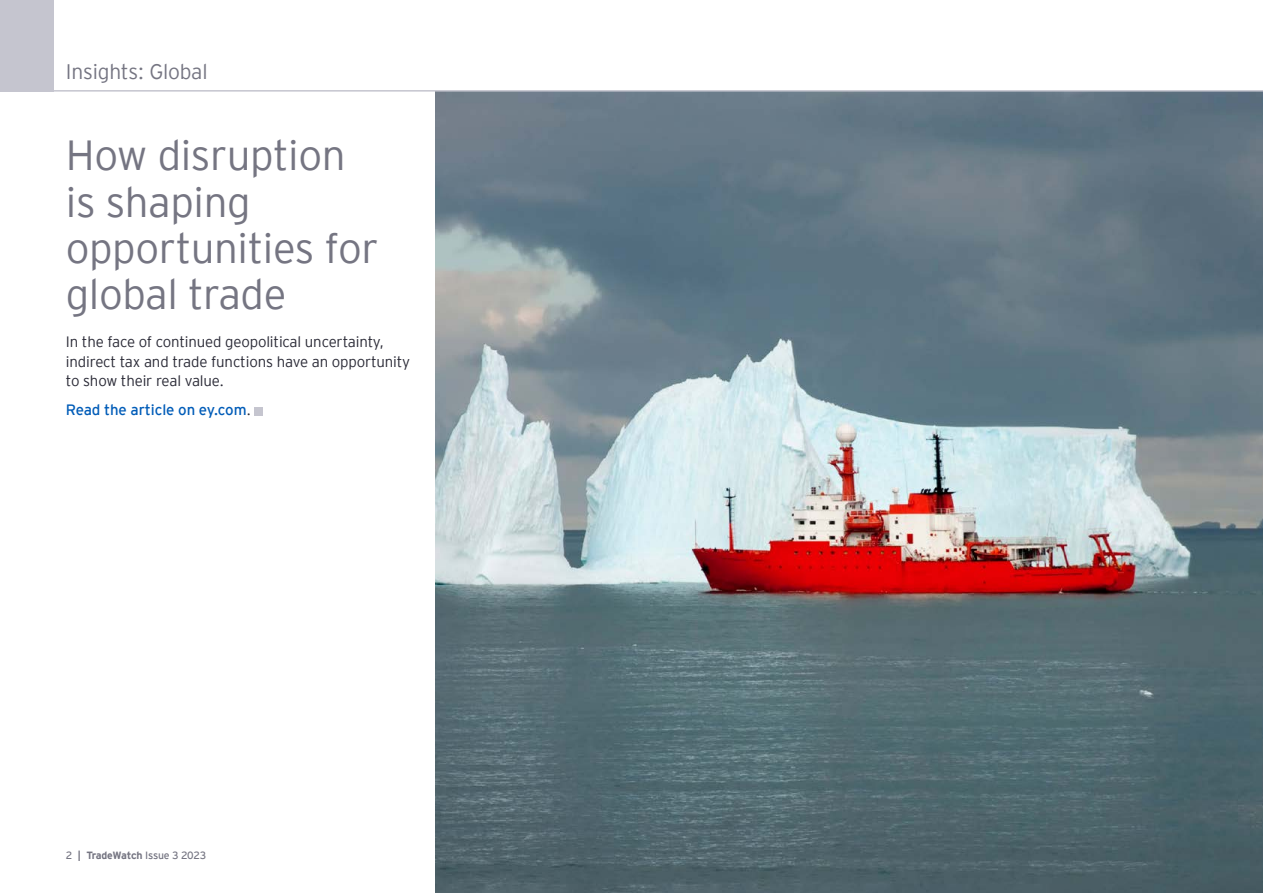
<style>
.page{position:relative;width:1263px;height:893px;background:#fff}
.page>*{position:absolute;margin:0;border:0;box-sizing:border-box;transform-origin:0 0}
.t1{font:300 42px/46.5px "EY Interstate";letter-spacing:-.01em;color:#757582}
.t2{font:300 21px "EY Interstate";letter-spacing:-.01em;color:#757582}
.t3{font:300 15px/19.5px "EY Interstate";letter-spacing:-.01em;color:#2a2a36}
.t4{font:15px "EY Interstate";letter-spacing:-.01em;color:#005cb8}
.t5{font:10.5px "EY Interstate";letter-spacing:-.02em;color:#757582}
.s1{font-weight:300;color:#2a2a36}
.s2{font-weight:700}
</style>
<div class="page">
<img style="left:436px;top:92px;width:827px;height:801px">
<hr style="left:0;top:90px;width:1263px;height:2px;background:#c5c5cf">
<div style="left:0;top:0;width:54px;height:92px;background:#c5c5cf"></div>
<div style="left:255px;top:407px;width:8px;height:8px;background:#c5c5cf"></div>
<h2 class="t2" style="left:66px;top:57px;width:143px">Insights: Global</h2>
<h1 class="t1" style="left:66px;top:129px;width:314px">How disruption is shaping opportunities for global trade</h1>
<p class="t3" style="left:66px;top:331px;width:346px">In the face of continued geopolitical uncertainty, indirect tax and trade functions have an opportunity to show their real value.</p>
<p class="t4" style="left:66px;top:399px;width:187px">Read the article on ey.com<span class="s1">.</span></p>
<p class="t5" style="left:66px;top:848px;width:142px">2 <span class="s2">| TradeWatch</span> Issue 3 2023</p>
</div>
